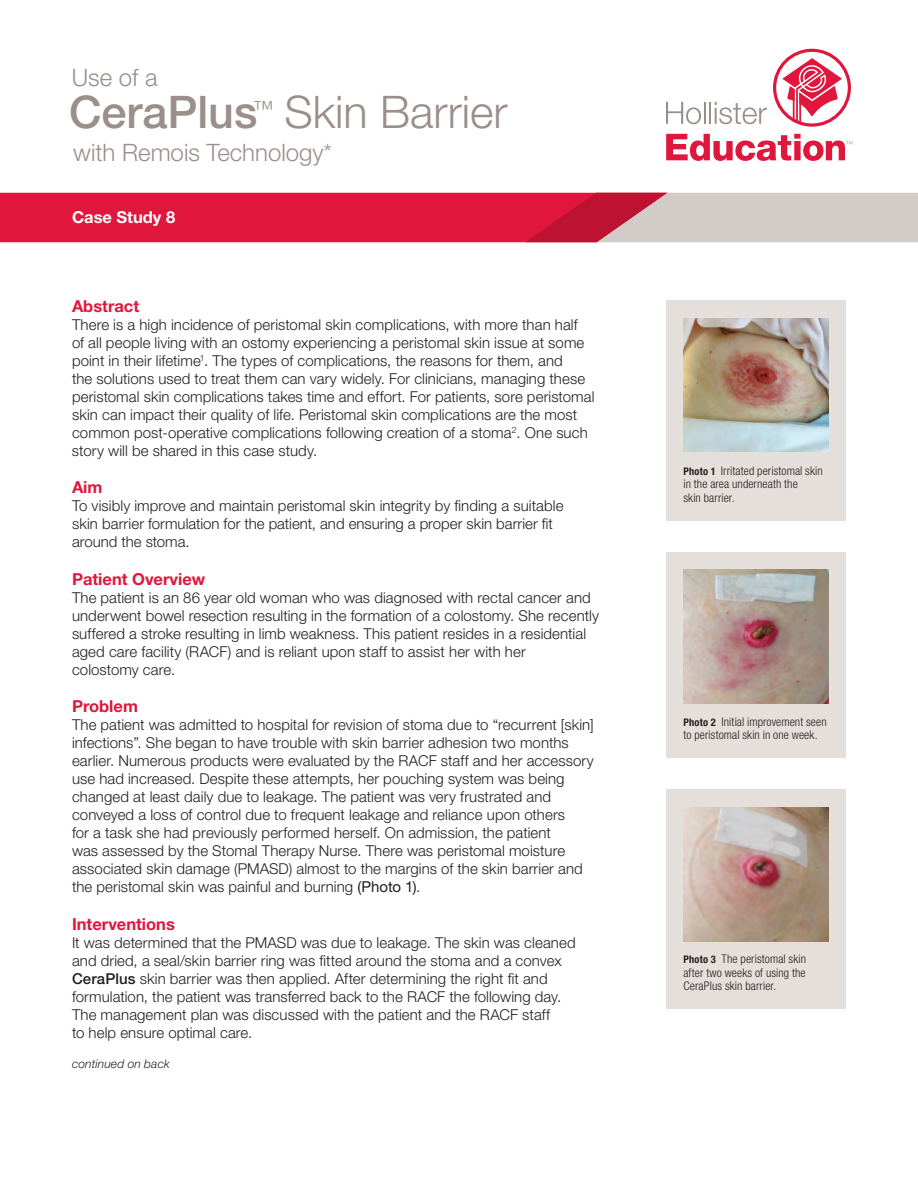
<style>
.page{position:relative;width:918px;height:1188px;background:#fff}
.page>*{position:absolute;margin:0;border:0;box-sizing:border-box;transform-origin:0 0}
.CeraPlus_Skin_Barrie{font:300 45px "Helvetica Neue LT Std";color:#9a8f8a}
.with_Remois_Technolo{font:300 24px "Helvetica Neue LT Std";color:#9a8f8a}
.Use_of_a{font:300 24px "Helvetica Neue LT Std";color:#9a8f8a}
.Red_Subheads{font:700 16.5px "Helvetica Neue LT Std";color:#e0163c}
.White_Subtitle{font:700 16.5px "Helvetica Neue LT Std";color:#fff}
.Body_Copy{font:300 15px/18px "Helvetica Neue LT Std";letter-spacing:.005em;color:#231f20}
.t1{font:300 condensed 12px/13.5px "Helvetica Neue LT Std";letter-spacing:.01em;color:#231f20}
.continued_on_back{font:italic 300 12px "Helvetica Neue LT Std";letter-spacing:.015em;color:#231f20}
.s1{font-weight:500}
.s2{font-weight:400}
.s3{font-weight:700;font-size:10.5px}
</style>
<div class="page">
<div style="left:666px;top:300px;width:180px;height:220px;background:#e4dfdb"></div>
<div style="left:666px;top:552px;width:180px;height:206px;background:#e4dfdb"></div>
<div style="left:666px;top:790px;width:180px;height:219px;background:#e4dfdb"></div>
<img style="left:683px;top:318px;width:146px;height:134px">
<img style="left:683px;top:570px;width:146px;height:134px">
<img style="left:683px;top:807px;width:146px;height:134px">
<svg style="left:0;top:193px;width:918px;height:49px;background:#d94e66"></svg>
<div style="left:773px;top:49px;width:78px;height:78px;border:3px solid #e0163c;border-radius:50%"></div>
<svg style="left:782px;top:58px;width:60px;height:65px"></svg>
<svg style="left:666px;top:102px;width:35px;height:22px"></svg>
<hr style="left:704px;top:102px;width:2px;height:22px;background:#9a8f8a">
<hr style="left:709px;top:102px;width:2px;height:22px;background:#9a8f8a">
<svg style="left:715px;top:102px;width:52px;height:22px"></svg>
<svg style="left:666px;top:134px;width:186px;height:27px"></svg>
<p class="Use_of_a" style="left:72px;top:62px;width:87px">Use of a</p>
<p class="CeraPlus_Skin_Barrie" style="left:69px;top:84px;width:440px"><span class="s1">CeraPlus</span><sup>™</sup> Skin Barrier</p>
<p class="with_Remois_Technolo" style="left:73px;top:137px;width:260px">with Remois Technology*</p>
<p class="White_Subtitle" style="left:72px;top:207px;width:105px">Case Study 8</p>
<p class="Red_Subheads" style="left:72px;top:296px;width:69px">Abstract</p>
<p class="Body_Copy" style="left:72px;top:315px;width:524px">There is a high incidence of peristomal skin complications, with more than half<br>of all people living with an ostomy experiencing a peristomal skin issue at some point in their lifetime<sup>1</sup>. The types of complications, the reasons for them, and<br>the solutions used to treat them can vary widely. For clinicians, managing these peristomal skin complications takes time and effort. For patients, sore peristomal skin can impact their quality of life. Peristomal skin complications are the most common post-operative complications following creation of a stoma<sup>2</sup>. One such story will be shared in this case study.</p>
<p class="Red_Subheads" style="left:72px;top:477px;width:32px">Aim</p>
<p class="Body_Copy" style="left:72px;top:497px;width:493px">To visibly improve and maintain peristomal skin integrity by finding a suitable skin barrier formulation for the patient, and ensuring a proper skin barrier fit around the stoma.</p>
<p class="Red_Subheads" style="left:72px;top:569px;width:135px">Patient Overview</p>
<p class="Body_Copy" style="left:72px;top:588px;width:528px">The patient is an 86 year old woman who was diagnosed with rectal cancer and underwent bowel resection resulting in the formation of a colostomy. She recently suffered a stroke resulting in limb weakness. This patient resides in a residential aged care facility (RACF) and is reliant upon staff to assist her with her<br>colostomy care.</p>
<p class="Red_Subheads" style="left:72px;top:696px;width:67px">Problem</p>
<p class="Body_Copy" style="left:72px;top:716px;width:523px">The patient was admitted to hospital for revision of stoma due to “recurrent [skin] infections”. She began to have trouble with skin barrier adhesion two months earlier. Numerous products were evaluated by the RACF staff and her accessory use had increased. Despite these attempts, her pouching system was being changed at least daily due to leakage. The patient was very frustrated and conveyed a loss of control due to frequent leakage and reliance upon others<br>for a task she had previously performed herself. On admission, the patient<br>was assessed by the Stomal Therapy Nurse. There was peristomal moisture associated skin damage (PMASD) almost to the margins of the skin barrier and the peristomal skin was painful and burning <span class="s2">(Photo 1)</span>.</p>
<p class="Red_Subheads" style="left:72px;top:914px;width:104px">Interventions</p>
<p class="Body_Copy" style="left:72px;top:933px;width:505px">It was determined that the PMASD was due to leakage. The skin was cleaned and dried, a seal/skin barrier ring was fitted around the stoma and a convex <span class="s1">CeraPlus</span> skin barrier was then applied. After determining the right fit and formulation, the patient was transferred back to the RACF the following day.<br>The management plan was discussed with the patient and the RACF staff<br>to help ensure optimal care.</p>
<p class="continued_on_back" style="left:72px;top:1056px;width:99px">continued on back</p>
<p class="t1" style="left:683px;top:464px;width:141px"><span class="s3">Photo 1</span> Irritated peristomal skin in the area underneath the<br>skin barrier.</p>
<p class="t1" style="left:683px;top:715px;width:145px"><span class="s3">Photo 2</span> Initial improvement seen to peristomal skin in one week.</p>
<p class="t1" style="left:683px;top:952px;width:124px;text-align:justify"><span class="s3">Photo 3</span> The peristomal skin after two weeks of using the CeraPlus skin barrier.</p>
</div>
